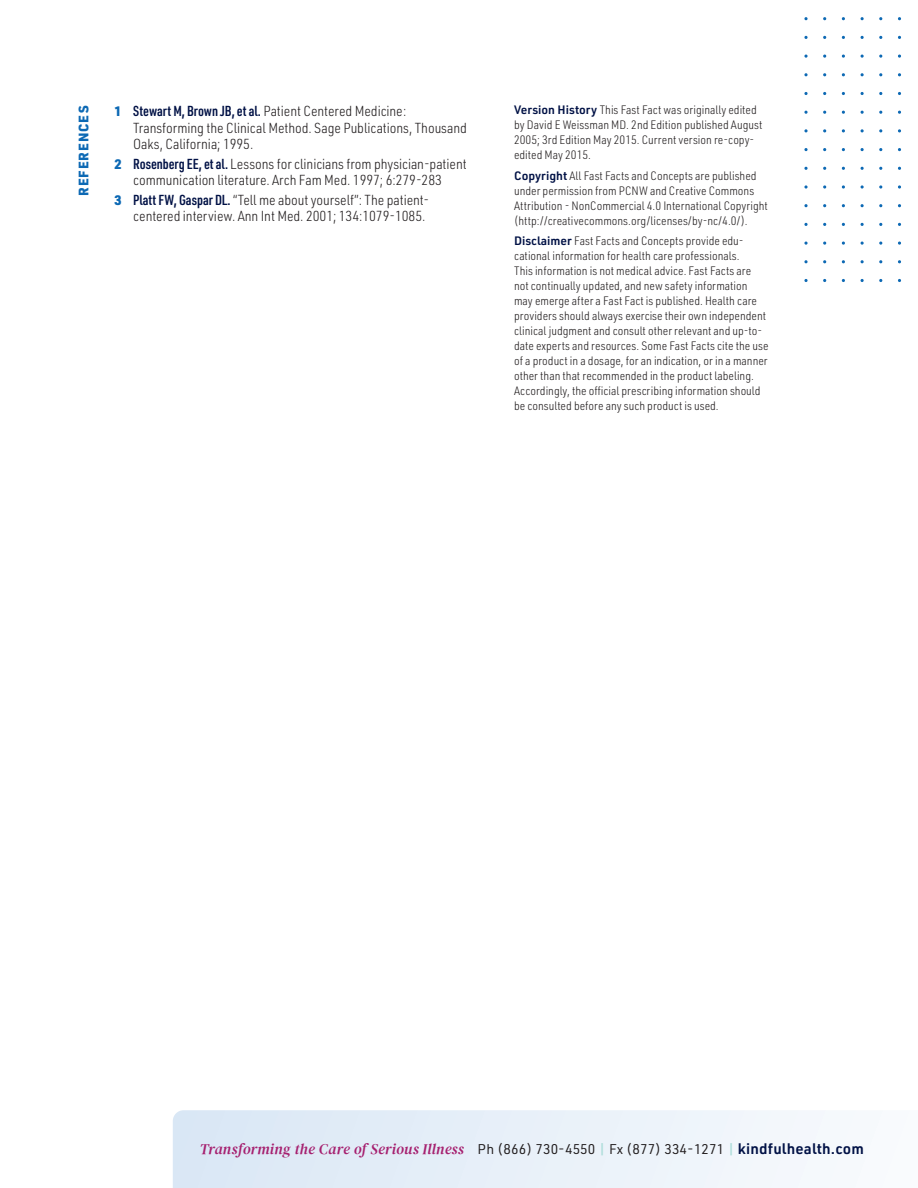
<style>
.page{position:relative;width:918px;height:1188px;background:#fff}
.page>*{position:absolute;margin:0;border:0;box-sizing:border-box;transform-origin:0 0}
.t1{font:italic 15px "DM Serif Text";letter-spacing:.02em;color:#a62170}
.t2{font:300 14.25px/16.5px "URWDIN Semi Cond";letter-spacing:-.005em;color:#231f20}
.BODY{font:900 13.5px "URWDIN";letter-spacing:.07em;color:#0d69b4}
.p-8_11_semi-cond{font:300 12px/15px "URWDIN Semi Cond";color:#231f20}
.s1{font-family:"URWDIN";font-weight:900;font-size:13.5px;color:#0d69b4}
.s2{font-family:"URWDIN Cond";font-weight:600;color:#001145}
.s3{font-family:"URWDIN";font-weight:600;color:#001145}
.s4{font-family:"URWDIN";font-style:normal;font-size:13.8px;color:#231f20}
.s5{font-family:"URWDIN";font-weight:600;font-style:normal;font-size:13.8px;color:#afdedb}
.s6{font-family:"URWDIN";font-weight:600;font-style:normal;color:#001145}
</style>
<div class="page">
<svg style="left:173px;top:1110px;width:652px;height:78px"></svg>
<svg style="left:804px;top:17px;width:4px;height:3px"></svg>
<svg style="left:804px;top:36px;width:4px;height:3px"></svg>
<svg style="left:804px;top:73px;width:4px;height:3px"></svg>
<svg style="left:804px;top:92px;width:4px;height:3px"></svg>
<svg style="left:804px;top:111px;width:4px;height:3px"></svg>
<svg style="left:804px;top:129px;width:4px;height:3px"></svg>
<svg style="left:804px;top:148px;width:4px;height:3px"></svg>
<svg style="left:804px;top:167px;width:4px;height:3px"></svg>
<svg style="left:804px;top:185px;width:4px;height:4px"></svg>
<svg style="left:823px;top:185px;width:3px;height:4px"></svg>
<svg style="left:842px;top:185px;width:3px;height:4px"></svg>
<svg style="left:879px;top:185px;width:3px;height:4px"></svg>
<svg style="left:898px;top:185px;width:3px;height:4px"></svg>
<svg style="left:804px;top:204px;width:4px;height:3px"></svg>
<svg style="left:804px;top:223px;width:4px;height:3px"></svg>
<svg style="left:804px;top:260px;width:4px;height:3px"></svg>
<svg style="left:804px;top:279px;width:4px;height:3px"></svg>
<p class="t2" style="left:133px;top:102px;width:335px;text-indent:-19px"><span class="s1">1</span> <span class="s2">Stewart M, Brown JB, et al.</span> Patient Centered Medicine:<br>Transforming the Clinical Method. Sage Publications, Thousand<br>Oaks, California; 1995.</p>
<p class="t2" style="left:115px;top:155px;width:354px;text-align:center"><span class="s1">2</span> <span class="s2">Rosenberg EE, et al.</span> Lessons for clinicians from physician-patient communication literature. Arch Fam Med. 1997; 6:279-283</p>
<p class="t2" style="left:115px;top:191px;width:316px;text-align:right"><span class="s1">3</span> <span class="s2">Platt FW, Gaspar DL.</span> “Tell me about yourself”: The patient&shy;centered interview. Ann Int Med. 2001; 134:1079-1085.</p>
<p class="BODY" style="left:74px;top:196px;width:92px;rotate:-90deg">REFERENCES</p>
<p class="p-8_11_semi-cond" style="left:514px;top:102px;width:250px"><span class="s3">Version History</span> This Fast Fact was originally edited by David E Weissman MD. 2nd Edition published August 2005; 3rd Edition May 2015. Current version re-copy&shy;edited May 2015.</p>
<p class="p-8_11_semi-cond" style="left:514px;top:168px;width:255px"><span class="s3">Copyright</span> All Fast Facts and Concepts are published under permission from PCNW and Creative Commons Attribution - NonCommercial 4.0 International Copyright (http://creativecommons.org/licenses/by-nc/4.0/).</p>
<p class="p-8_11_semi-cond" style="left:514px;top:233px;width:256px"><span class="s3">Disclaimer</span> Fast Facts and Concepts provide edu&shy;cational information for health care professionals.<br>This information is not medical advice. Fast Facts are not continually updated, and new safety information may emerge after a Fast Fact is published. Health care providers should always exercise their own independent clinical judgment and consult other relevant and up-to&shy;date experts and resources. Some Fast Facts cite the use of a product in a dosage, for an indication, or in a manner other than that recommended in the product labeling.<br>Accordingly, the official prescribing information should be consulted before any such product is used.</p>
<p class="t1" style="left:200px;top:1140px;width:666px">Transforming the Care of Serious Illness <span class="s4">Ph (866) 730-4550</span> <span class="s5">|</span> <span class="s4">Fx (877) 334-1271</span> <span class="s5">|</span> <span class="s6">kindfulhealth.com</span></p>
</div>
